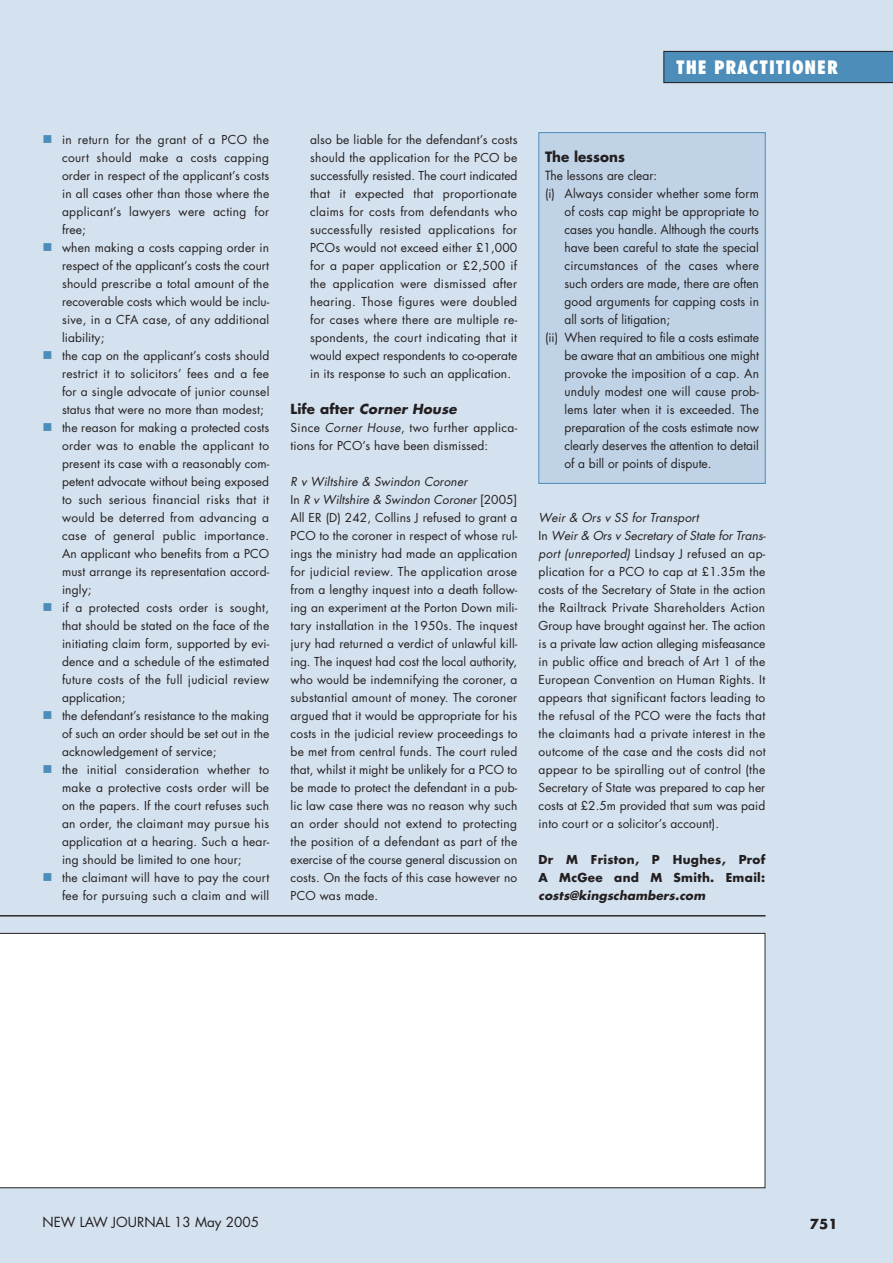
<style>
.page{position:relative;width:893px;height:1263px;background:#d4e1ee}
.page>*{position:absolute;margin:0;border:0;box-sizing:border-box;transform-origin:0 0}
.t1{font:800 condensed 18px "Futura";letter-spacing:.05em;color:#fff}
.t2{font:700 13.8px "Futura";color:#231f20}
.t3{font:13.5px "Futura";color:#231f20}
.t4{font:italic 700 13.5px "Futura";letter-spacing:.01em;color:#231f20}
.t5{font:700 13.5px "Futura";color:#231f20}
.t6{font:12.3px "Futura";color:#231f20}
.t7{font:12px/18px "Futura";letter-spacing:.01em;color:#231f20;text-align:justify}
.t8{font:700 12px/18px "Futura";letter-spacing:.025em;color:#231f20}
.t9{font:italic 700 12px "Futura";letter-spacing:.01em;color:#231f20}
.s1{color:#4d8db9}
.s2{font-style:normal}
.s3{font-style:italic}
</style>
<div class="page">
<svg style="left:663px;top:51px;width:230px;height:32px;background:#4a86af"></svg>
<div style="left:539px;top:133px;width:226px;height:350px;background:#c0d3e6"></div>
<div style="left:539px;top:132px;width:226px;height:352px;border:1px solid #4d8db9"></div>
<hr style="left:0;top:915px;width:765px;height:1px;background:#231f20">
<div style="left:0;top:933px;width:765px;height:255px;background:#fff"></div>
<h1 class="t1" style="left:676px;top:55px;width:163px">THE PRACTITIONER</h1>
<p class="t7" style="left:62px;top:130px;width:209px;text-indent:-20px"><span class="s1">■</span> in return for the grant of a PCO the court should make a costs capping order in respect of the applicant’s costs in all cases other than those where the applicant’s lawyers were acting for free;</p>
<p class="t7" style="left:62px;top:238px;width:209px;text-indent:-20px"><span class="s1">■</span> when making a costs capping order in respect of the applicant’s costs the court should prescribe a total amount of the recoverable costs which would be inclu&shy;sive, in a CFA case, of any additional liability;</p>
<p class="t7" style="left:62px;top:346px;width:209px;text-indent:-20px"><span class="s1">■</span> the cap on the applicant’s costs should restrict it to solicitors’ fees and a fee for a single advocate of junior counsel status that were no more than modest;</p>
<p class="t7" style="left:62px;top:418px;width:209px;text-indent:-20px"><span class="s1">■</span> the reason for making a protected costs order was to enable the applicant to present its case with a reasonably com&shy;petent advocate without being exposed to such serious financial risks that it would be deterred from advancing a case of general public importance.<br>An applicant who benefits from a PCO must arrange its representation accord&shy;ingly;</p>
<p class="t7" style="left:62px;top:598px;width:209px;text-indent:-20px"><span class="s1">■</span> if a protected costs order is sought, that should be stated on the face of the initiating claim form, supported by evi&shy;dence and a schedule of the estimated future costs of the full judicial review application;</p>
<p class="t7" style="left:62px;top:706px;width:209px;text-indent:-20px"><span class="s1">■</span> the defendant’s resistance to the making of such an order should be set out in the acknowledgement of service;</p>
<p class="t7" style="left:62px;top:760px;width:209px;text-indent:-20px"><span class="s1">■</span> the initial consideration whether to make a protective costs order will be on the papers. If the court refuses such an order, the claimant may pursue his application at a hearing. Such a hear&shy;ing should be limited to one hour;</p>
<p class="t7" style="left:43px;top:868px;width:228px;text-align:right"><span class="s1">■</span> the claimant will have to pay the court fee for pursuing such a claim and will</p>
<p class="t7" style="left:310px;top:130px;width:209px">also be liable for the defendant’s costs should the application for the PCO be successfully resisted. The court indicated that it expected that proportionate claims for costs from defendants who successfully resisted applications for PCOs would not exceed either £1,000 for a paper application or £2,500 if the application were dismissed after hearing. Those figures were doubled for cases where there are multiple re&shy;spondents, the court indicating that it would expect respondents to co-operate in its response to such an application.</p>
<p class="t4" style="left:291px;top:400px;width:168px"><span class="s2">Life after</span> Corner House</p>
<p class="t7" style="left:291px;top:418px;width:228px">Since <span class="s3">Corner House</span>, two further applica&shy;tions for PCO’s have been dismissed:</p>
<p class="t7" style="left:291px;top:472px;width:228px;text-align:left"><span class="s3">R v Wiltshire &amp; Swindon Coroner<br></span>In <span class="s3">R v Wiltshire &amp; Swindon Coroner</span> [2005] All ER (D) 242, Collins J refused to grant a PCO to the coroner in respect of whose rul&shy;ings the ministry had made an application for judicial review. The application arose from a lengthy inquest into a death follow&shy;ing an experiment at the Porton Down mili&shy;tary installation in the 1950s. The inquest jury had returned a verdict of unlawful kill&shy;ing. The inquest had cost the local authority, who would be indemnifying the coroner, a substantial amount of money. The coroner argued that it would be appropriate for his costs in the judicial review proceedings to be met from central funds. The court ruled that, whilst it might be unlikely for a PCO to be made to protect the defendant in a pub&shy;lic law case there was no reason why such an order should not extend to protecting the position of a defendant as part of the exercise of the course general discussion on costs. On the facts of this case however no PCO was made.</p>
<p class="t2" style="left:545px;top:147px;width:81px">The lessons</p>
<p class="t6" style="left:545px;top:167px;width:114px">The lessons are clear:</p>
<p class="t6" style="left:545px;top:185px;width:216px">(i) Always consider whether some form</p>
<p class="t6" style="left:564px;top:203px;width:196px">of costs cap might be appropriate to</p>
<p class="t6" style="left:564px;top:221px;width:196px">cases you handle. Although the courts</p>
<p class="t6" style="left:564px;top:239px;width:196px">have been careful to state the special</p>
<p class="t6" style="left:564px;top:257px;width:196px">circumstances of the cases where</p>
<p class="t6" style="left:564px;top:275px;width:196px">such orders are made, there are often</p>
<p class="t6" style="left:564px;top:293px;width:196px">good arguments for capping costs in</p>
<p class="t6" style="left:564px;top:311px;width:107px">all sorts of litigation;</p>
<p class="t6" style="left:545px;top:329px;width:216px">(ii) When required to file a costs estimate</p>
<p class="t6" style="left:564px;top:347px;width:196px">be aware that an ambitious one might</p>
<p class="t6" style="left:564px;top:365px;width:196px">provoke the imposition of a cap. An</p>
<p class="t6" style="left:564px;top:383px;width:196px">unduly modest one will cause prob-</p>
<p class="t6" style="left:564px;top:401px;width:196px">lems later when it is exceeded. The</p>
<p class="t6" style="left:564px;top:419px;width:196px">preparation of the costs estimate now</p>
<p class="t6" style="left:564px;top:437px;width:196px">clearly deserves the attention to detail</p>
<p class="t6" style="left:564px;top:455px;width:148px">of a bill or points of dispute.</p>
<p class="t7" style="left:539px;top:508px;width:229px;text-align:left"><span class="s3">Weir &amp; Ors v SS for Transport<br></span>In <span class="s3">Weir &amp; Ors v Secretary of State for Trans&shy;port (unreported)</span> Lindsay J refused an ap&shy;plication for a PCO to cap at £1.35m the costs of the Secretary of State in the action the Railtrack Private Shareholders Action Group have brought against her. The action is a private law action alleging misfeasance in public office and breach of Art 1 of the European Convention on Human Rights. It appears that significant factors leading to the refusal of the PCO were the facts that the claimants had a private interest in the outcome of the case and the costs did not appear to be spiralling out of control (the Secretary of State was prepared to cap her costs at £2.5m provided that sum was paid into court or a solicitor’s account).</p>
<p class="t8" style="left:539px;top:850px;width:228px">Dr M Friston, P Hughes, Prof<br>A McGee and M Smith. Email:</p>
<p class="t9" style="left:539px;top:887px;width:168px">costs@kingschambers.com</p>
<p class="t3" style="left:43px;top:1213px;width:218px">NEW LAW JOURNAL 13 May 2005</p>
<p class="t5" style="left:810px;top:1214px;width:29px">751</p>
</div>
